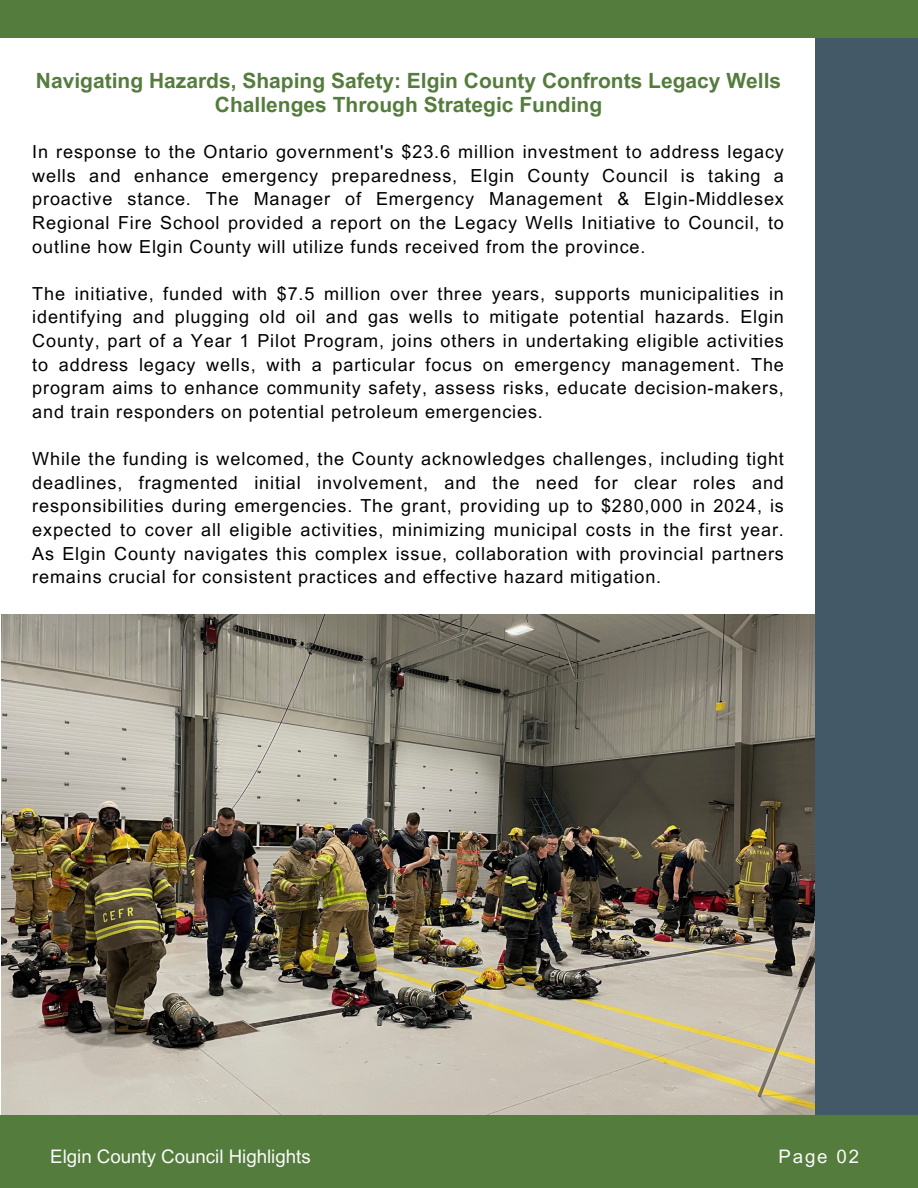
<style>
.page{position:relative;width:918px;height:1188px;background:#fff}
.page>*{position:absolute;margin:0;border:0;box-sizing:border-box;transform-origin:0 0}
.t1{font:700 21px/24.8px "Arial MT Pro";color:#547c3c;text-align:center}
.t2{font:18.75px "Arial MT Pro";color:#fafafa}
.t3{font:18px/23.7px "Arial MT Pro";letter-spacing:.05em;color:#000;text-align:justify}
</style>
<div class="page">
<img style="left:1px;top:614px;width:814px;height:501px">
<div style="left:815px;top:0;width:103px;height:1149px;background:#435967"></div>
<div style="left:0;top:1115px;width:918px;height:73px;background:#547c3c"></div>
<div style="left:0;top:0;width:918px;height:38px;background:#547c3c"></div>
<p class="t1" style="left:36px;top:71px;width:747px">Navigating Hazards, Shaping Safety: Elgin County Confronts Legacy Wells<br>Challenges Through Strategic Funding</p>
<p class="t3" style="left:32px;top:142px;width:753px">In response to the Ontario government's $23.6 million investment to address legacy wells and enhance emergency preparedness, Elgin County Council is taking a proactive stance. The Manager of Emergency Management &amp; Elgin-Middlesex Regional Fire School provided a report on the Legacy Wells Initiative to Council, to outline how Elgin County will utilize funds received from the province.</p>
<p class="t3" style="left:32px;top:284px;width:753px">The initiative, funded with $7.5 million over three years, supports municipalities in identifying and plugging old oil and gas wells to mitigate potential hazards. Elgin County, part of a Year 1 Pilot Program, joins others in undertaking eligible activities to address legacy wells, with a particular focus on emergency management. The program aims to enhance community safety, assess risks, educate decision-makers, and train responders on potential petroleum emergencies.</p>
<p class="t3" style="left:32px;top:449px;width:753px">While the funding is welcomed, the County acknowledges challenges, including tight deadlines, fragmented initial involvement, and the need for clear roles and responsibilities during emergencies. The grant, providing up to $280,000 in 2024, is expected to cover all eligible activities, minimizing municipal costs in the first year.<br>As Elgin County navigates this complex issue, collaboration with provincial partners remains crucial for consistent practices and effective hazard mitigation.</p>
<p class="t2" style="left:50px;top:1150px;width:262px">Elgin County Council Highlights</p>
<p class="t2" style="left:778px;top:1150px;width:82px">Page 02</p>
</div>
